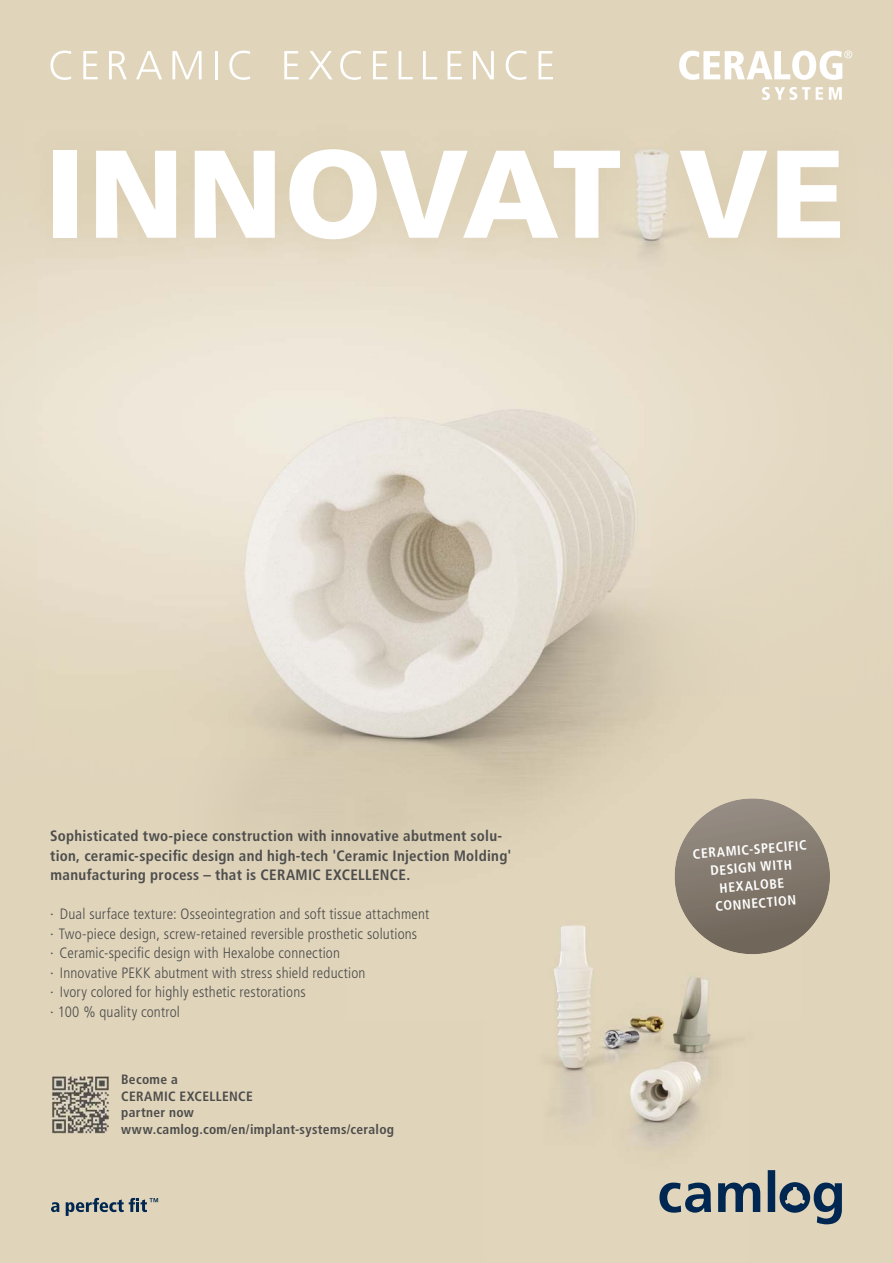
<style>
.page{position:relative;width:893px;height:1263px;background:#e0d4ba}
.page>*{position:absolute;margin:0;border:0;box-sizing:border-box;transform-origin:0 0}
.t1{font:900 124.65px "Frutiger LT Std";letter-spacing:.01em;color:#fff}
.t2{font:300 condensed 15px/19.5px "Frutiger LT Std";letter-spacing:.01em;color:#4d4d4c}
.t3{font:700 condensed 15px/19.5px "Frutiger LT Std";letter-spacing:.02em;color:#4d4d4c}
.t4{font:700 condensed 13.5px/16.5px "Frutiger LT Std";letter-spacing:.025em;color:#4d4d4c}
.t5{font:700 condensed 13.5px/18px "Frutiger LT Std";color:#fff;text-align:center}
</style>
<div class="page">
<div style="left:0;top:259px;width:38px;height:353px;background:#e8e0cc"></div>
<img style="left:38px;top:269px;width:612px;height:228px">
<div style="left:650px;top:270px;width:146px;height:306px;background:#e5dbc6"></div>
<img style="left:38px;top:497px;width:306px;height:335px">
<img style="left:344px;top:497px;width:307px;height:209px">
<img style="left:344px;top:706px;width:142px;height:121px">
<img style="left:486px;top:696px;width:344px;height:529px">
<img style="left:51px;top:1075px;width:59px;height:59px">
<img style="left:601px;top:170px;width:72px;height:100px">
<svg style="left:50px;top:51px;width:21px;height:29px"></svg>
<svg style="left:83px;top:51px;width:15px;height:28px"></svg>
<svg style="left:109px;top:51px;width:18px;height:28px"></svg>
<svg style="left:136px;top:51px;width:26px;height:28px"></svg>
<svg style="left:172px;top:51px;width:30px;height:28px"></svg>
<hr style="left:215px;top:51px;width:3px;height:28px;background:#fff">
<svg style="left:229px;top:51px;width:21px;height:29px"></svg>
<svg style="left:284px;top:51px;width:15px;height:28px"></svg>
<svg style="left:309px;top:51px;width:23px;height:28px"></svg>
<svg style="left:340px;top:51px;width:21px;height:29px"></svg>
<svg style="left:373px;top:51px;width:14px;height:28px"></svg>
<svg style="left:399px;top:51px;width:14px;height:28px"></svg>
<svg style="left:423px;top:51px;width:14px;height:28px"></svg>
<svg style="left:448px;top:51px;width:14px;height:28px"></svg>
<svg style="left:473px;top:51px;width:21px;height:28px"></svg>
<svg style="left:506px;top:51px;width:20px;height:29px"></svg>
<svg style="left:539px;top:51px;width:14px;height:28px"></svg>
<div style="left:24px;top:244px;width:528px;height:25px;background:#e6dbc9"></div>
<img style="left:634px;top:149px;width:35px;height:21px">
<img style="left:552px;top:258px;width:49px;height:11px">
<svg style="left:675px;top:798px;width:155px;height:156px"></svg>
<svg style="left:762px;top:87px;width:48px;height:13px"></svg>
<svg style="left:816px;top:87px;width:7px;height:13px"></svg>
<svg style="left:829px;top:87px;width:13px;height:13px"></svg>
<svg style="left:679px;top:50px;width:173px;height:30px"></svg>
<svg style="left:51px;top:1202px;width:8px;height:10px"></svg>
<svg style="left:66px;top:1198px;width:92px;height:18px"></svg>
<svg style="left:659px;top:1170px;width:183px;height:54px"></svg>
<h1 class="t1" style="left:45px;top:122px;width:803px">INNOVAT VE</h1>
<p class="t3" style="left:50px;top:828px;width:463px">Sophisticated two-piece construction with innovative abutment solu&shy;tion, ceramic-specific design and high-tech 'Ceramic Injection Molding' manufacturing process – that is CERAMIC EXCELLENCE.</p>
<p class="t2" style="left:50px;top:906px;width:381px">· Dual surface texture: Osseointegration and soft tissue attachment · Two-piece design, screw-retained reversible prosthetic solutions<br>· Ceramic-specific design with Hexalobe connection<br>· Innovative PEKK abutment with stress shield reduction<br>· Ivory colored for highly esthetic restorations<br>· 100 % quality control</p>
<p class="t4" style="left:121px;top:1072px;width:274px">Become a<br>CERAMIC EXCELLENCE<br>partner now www.camlog.com/en/implant-systems/ceralog</p>
<p class="t5" style="left:692px;top:845px;width:115px;rotate:-4deg">CERAMIC-SPECIFIC<br>DESIGN WITH<br>HEXALOBE<br>CONNECTION</p>
</div>
